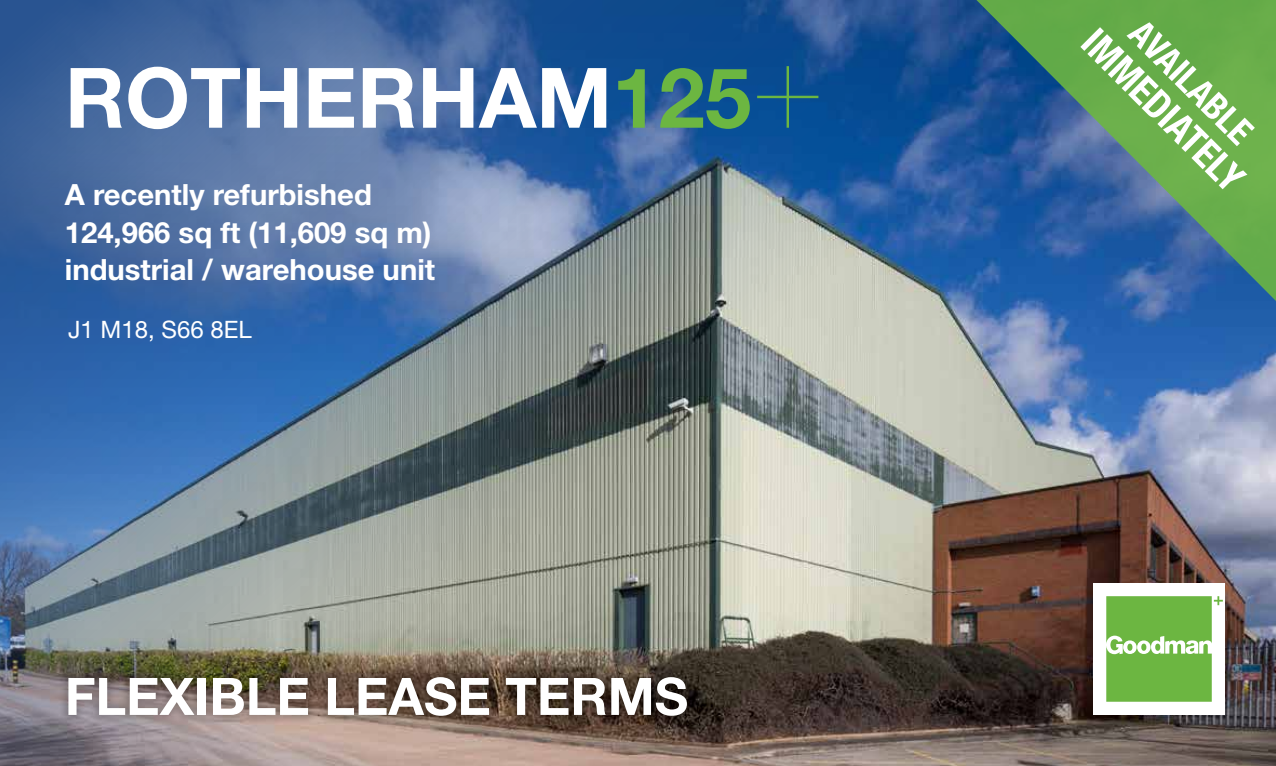
<style>
.page{position:relative;width:1276px;height:766px;background:#fff}
.page>*{position:absolute;margin:0;border:0;box-sizing:border-box;transform-origin:0 0}
.t1{font:700 83.4px "Helvetica Neue LT Pro";color:#fff}
.t2{font:700 51.75px "Helvetica Neue LT Pro";color:#fff}
.t3{font:700 condensed 39px "Helvetica Neue LT Pro";color:#fff}
.t4{font:700 condensed 36px "Helvetica Neue LT Pro";color:#fff}
.t5{font:700 29.25px/37.5px "Helvetica Neue LT Pro";color:#fff}
.t6{font:24px "Helvetica Neue LT Pro";color:#fff}
.s1{color:#6cb641}
.s2{font-weight:200;font-size:121.5px;color:#6cb641}
</style>
<div class="page">
<img style="left:918px;top:0;width:358px;height:765px">
<img style="left:0;top:0;width:918px;height:765px">
<div style="left:59px;top:667px;width:637px;height:57px;background:#000;opacity:.2"></div>
<div style="left:1093px;top:583px;width:132px;height:131px;background:#fff"></div>
<svg style="left:1106px;top:596px;width:116px;height:105px"></svg>
<svg style="left:962px;top:0;width:314px;height:314px"></svg>
<h1 class="t1" style="left:65px;top:46px;width:761px">ROTHERHAM<span class="s1">125</span><span class="s2">+</span></h1>
<p class="t5" style="left:65px;top:175px;width:372px">A recently refurbished<br>124,966 sq ft (11,609 sq m) industrial / warehouse unit</p>
<p class="t6" style="left:68px;top:315px;width:185px">J1 M18, S66 8EL</p>
<h2 class="t2" style="left:65px;top:664px;width:625px">FLEXIBLE LEASE TERMS</h2>
<p class="t4" style="left:1150px;top:11px;width:158px;rotate:45deg">AVAILABLE</p>
<h3 class="t3" style="left:1105px;top:19px;width:212px;rotate:45deg">IMMEDIATELY</h3>
</div>
